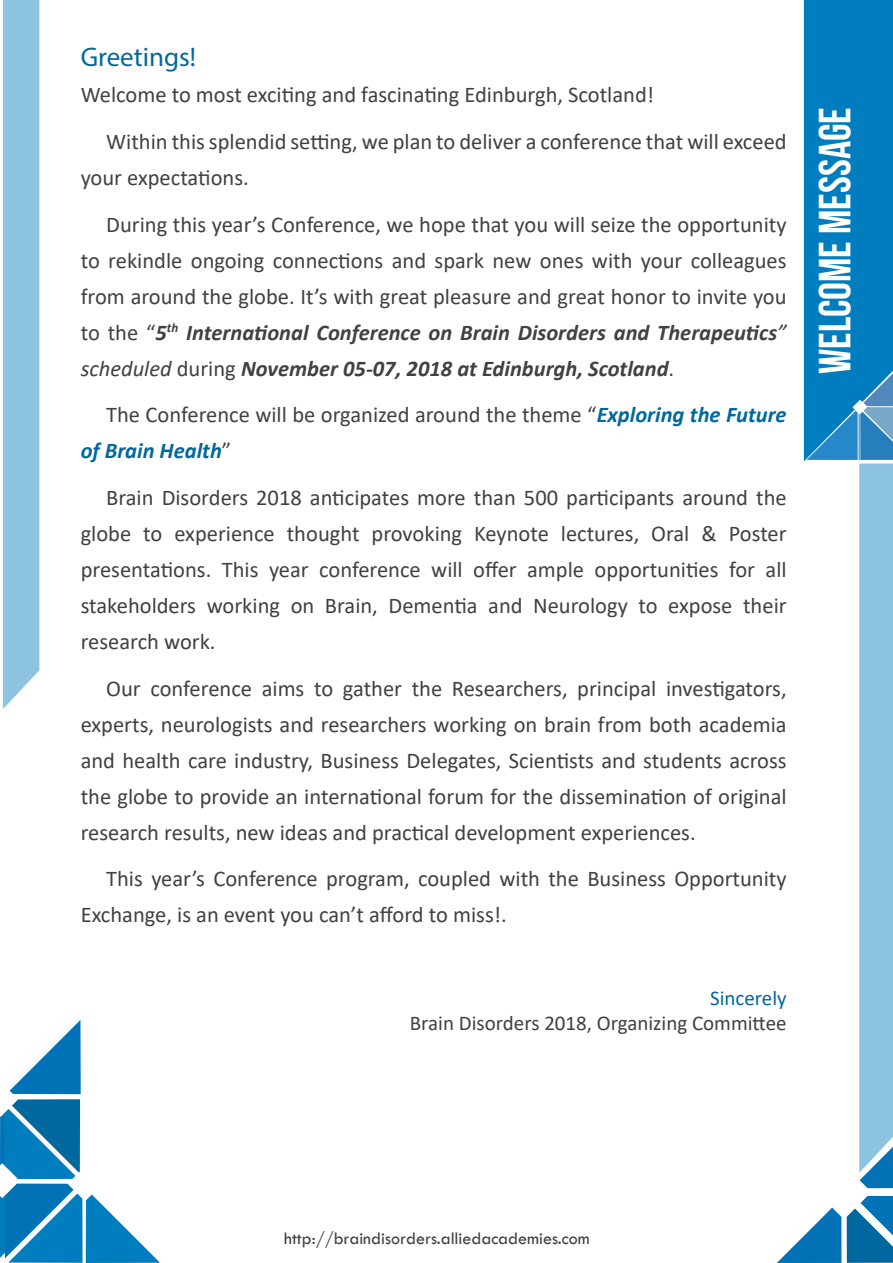
<style>
.page{position:relative;width:893px;height:1263px;background:#fff}
.page>*{position:absolute;margin:0;border:0;box-sizing:border-box;transform-origin:0 0}
.t1{font:45px "Bebas Neue";color:#fff}
.t2{font:27px "Myriad Pro";color:#00689e}
.t3{font:22.5px/36px "Calibri";color:#414042}
.t4{font:21px "Calibri";color:#414042}
.t5{font:21px "Calibri";color:#00689e}
.t6{font:18px "Tw Cen";color:#414042}
.s1{font-weight:700;font-style:italic}
.s2{font-style:italic}
.s3{font-weight:700;font-style:italic;color:#00689e}
</style>
<div class="page">
<svg style="left:0;top:1020px;width:160px;height:243px"></svg>
<div style="left:3px;top:0;width:36px;height:709px;background:#8dc4e1"></div>
<svg style="left:777px;top:1207px;width:64px;height:56px"></svg>
<svg style="left:847px;top:1196px;width:46px;height:67px"></svg>
<svg style="left:803px;top:0;width:90px;height:1188px"></svg>
<p class="t2" style="left:81px;top:41px;width:117px">Greetings!</p>
<p class="t3" style="left:106px;top:71px;width:682px;line-height:46.7px;text-indent:-26px">Welcome to most exciting and fascinating Edinburgh, Scotland!<br>Within this splendid setting, we plan to deliver a conference that will exceed</p>
<p class="t3" style="left:106px;top:154px;width:682px;line-height:46.7px;text-indent:-26px">your expectations.<br>During this year’s Conference, we hope that you will seize the opportunity</p>
<p class="t3" style="left:81px;top:242px;width:707px;text-align:justify">to rekindle ongoing connections and spark new ones with your colleagues from around the globe. It’s with great pleasure and great honor to invite you to the “<span class="s1">5</span><sup>th</sup> <span class="s1">International Conference on Brain Disorders and Therapeutics</span><span class="s2">” scheduled</span> during <span class="s1">November 05-07, 2018 at Edinburgh, Scotland</span>.</p>
<p class="t3" style="left:81px;top:396px;width:707px;text-indent:26px">The Conference will be organized around the theme “<span class="s3">Exploring the Future of Brain Health</span>”</p>
<p class="t3" style="left:81px;top:479px;width:707px;text-align:justify;text-indent:26px">Brain Disorders 2018 anticipates more than 500 participants around the globe to experience thought provoking Keynote lectures, Oral &amp; Poster presentations. This year conference will offer ample opportunities for all stakeholders working on Brain, Dementia and Neurology to expose their research work.</p>
<p class="t3" style="left:81px;top:669px;width:707px;text-align:justify;text-indent:26px">Our conference aims to gather the Researchers, principal investigators, experts, neurologists and researchers working on brain from both academia and health care industry, Business Delegates, Scientists and students across the globe to provide an international forum for the dissemination of original research results, new ideas and practical development experiences.</p>
<p class="t3" style="left:81px;top:860px;width:707px;text-indent:26px">This year’s Conference program, coupled with the Business Opportunity<br>Exchange, is an event you can’t afford to miss!.</p>
<p class="t5" style="left:710px;top:983px;width:78px">Sincerely</p>
<p class="t4" style="left:410px;top:1008px;width:378px">Brain Disorders 2018, Organizing Committee</p>
<h1 class="t1" style="left:810px;top:374px;width:269px;rotate:-90deg">Welcome Message</h1>
<p class="t6" style="left:284px;top:1227px;width:307px">http://braindisorders.alliedacademies.com</p>
</div>
